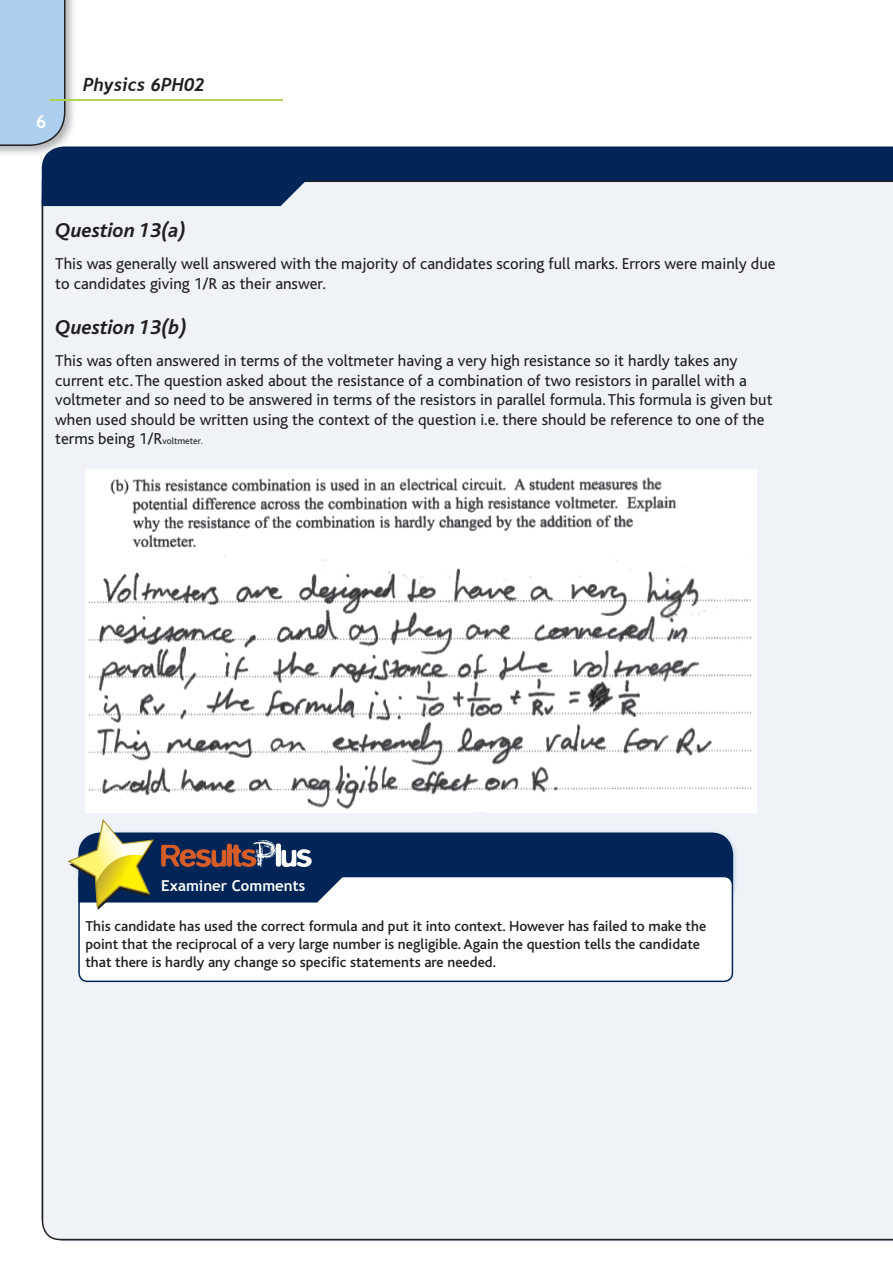
<style>
.page{position:relative;width:893px;height:1263px;background:#fff}
.page>*{position:absolute;margin:0;border:0;box-sizing:border-box;transform-origin:0 0}
.t1{font:italic 700 21px "Bliss";color:#231f20}
.t2{font:italic 700 18px "Trebuchet";color:#231f20}
.t3{font:700 18px "Trebuchet MS";color:#fff}
.t4{font:16.5px/19.5px "Bliss";color:#231f20}
.t5{font:500 15px/18px "Bliss";color:#231f20}
.t6{font:700 15px "Trebuchet MS";color:#fff}
.s1{font-size:9.6px}
</style>
<div class="page">
<img style="left:0;top:0;width:74px;height:154px">
<div style="left:0;top:0;width:65px;height:146px;background:#adceec"></div>
<hr style="left:50px;top:99px;width:233px;height:2px;background:#b0d354">
<div style="left:42px;top:146px;width:851px;height:35px;background:#002556"></div>
<div style="left:42px;top:181px;width:851px;height:1059px;background:#eff3f7"></div>
<svg style="left:42px;top:180px;width:264px;height:26px"></svg>
<img style="left:74px;top:828px;width:666px;height:83px">
<div style="left:343px;top:832px;width:390px;height:44px;background:#002556"></div>
<svg style="left:78px;top:876px;width:655px;height:106px"></svg>
<svg style="left:66px;top:818px;width:277px;height:92px"></svg>
<img style="left:85px;top:470px;width:671px;height:342px">
<p class="t3" style="left:36px;top:110px;width:12px">6</p>
<p class="t2" style="left:83px;top:74px;width:123px">Physics 6PH02</p>
<p class="t1" style="left:55px;top:219px;width:132px">Question 13(a)</p>
<p class="t4" style="left:55px;top:254px;width:722px">This was generally well answered with the majority of candidates scoring full marks. Errors were mainly due to candidates giving 1/R as their answer.</p>
<p class="t1" style="left:55px;top:316px;width:133px">Question 13(b)</p>
<p class="t4" style="left:55px;top:351px;width:719px">This was often answered in terms of the voltmeter having a very high resistance so it hardly takes any current etc. The question asked about the resistance of a combination of two resistors in parallel with a voltmeter and so need to be answered in terms of the resistors in parallel formula. This formula is given but when used should be written using the context of the question i.e. there should be reference to one of the terms being 1/R<span class="s1">voltmeter.</span></p>
<p class="t6" style="left:161px;top:876px;width:145px">Examiner Comments</p>
<p class="t5" style="left:85px;top:917px;width:622px">This candidate has used the correct formula and put it into context. However has failed to make the point that the reciprocal of a very large number is negligible. Again the question tells the candidate that there is hardly any change so specific statements are needed.</p>
</div>
